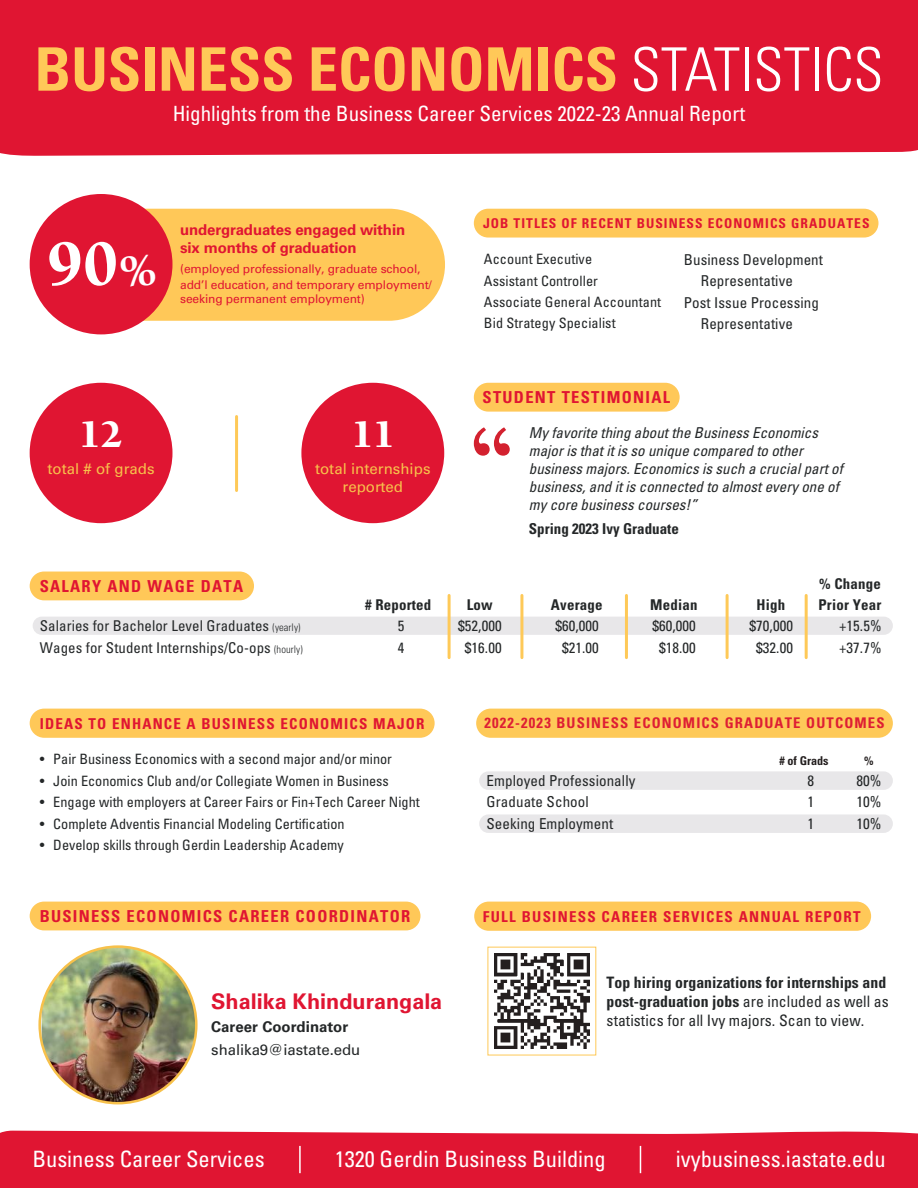
<style>
.page{position:relative;width:918px;height:1188px;background:#fff}
.page>*{position:absolute;margin:0;border:0;box-sizing:border-box;transform-origin:0 0}
.t1{font:900 65.25px "Berkeley Std";color:#fff}
.t2{font:700 condensed 60px "Univers LT Std";color:#ffc858}
.t3{font:900 39.75px "Berkeley Std";color:#fff}
.t4{font:condensed 22.5px "Univers LT Std";color:#fff}
.t5{font:700 21.6px "Univers LT Std";color:#e01532}
.t6{font:condensed 21px "Univers LT Std";color:#fff}
.t7{font:700 condensed 16.5px "Univers LT Std";letter-spacing:.08em;color:#e01532}
.t8{font:700 condensed 15.75px/18.9px "Univers LT Std";color:#242728}
.t9{font:italic condensed 15px/18px "Univers LT Std";color:#242728}
.t10{font:condensed 15px/21.5px "Univers LT Std";letter-spacing:.005em;color:#242728;text-align:justify}
.t11{font:700 condensed 15px "Univers LT Std";letter-spacing:.085em;color:#e01532}
.t12{font:700 15px/18.3px "Univers LT Std";letter-spacing:-.01em;color:#e01532}
.t13{font:15px/18px "Univers LT Std";color:#f7c14b;text-align:center}
.t14{font:700 condensed 15px "Univers LT Std";color:#242728}
.t15{font:15px "Univers LT Std";letter-spacing:-.005em;color:#242728}
.t16{font:700 15px "Univers LT Std";color:#242728}
.t17{font:condensed 14.85px/21.3px "Univers LT Std";letter-spacing:.005em;color:#242728;text-align:center}
.t18{font:700 condensed 14.85px/21.3px "Univers LT Std";letter-spacing:.015em;color:#242728}
.t19{font:700 condensed 14.7px "Univers LT Std";letter-spacing:.08em;color:#de1e34}
.t20{font:condensed 14.25px/21.5px "Univers LT Std";color:#242728}
.t21{font:700 condensed 13.5px "Univers LT Std";letter-spacing:.08em;color:#e01532}
.t22{font:700 condensed 12.15px "Univers LT Std";color:#241f1f}
.t23{font:12px/16.4px "Univers LT Std";letter-spacing:-.01em;color:#e01532}
.s1{font-weight:300;color:#fff}
.s2{font-size:44.55px}
.s3{font-weight:300;font-size:10.5px}
.s4{font-weight:400}
</style>
<div class="page">
<div style="left:0;top:0;width:918px;height:156px;background:#e01532"></div>
<div style="left:0;top:1130px;width:918px;height:58px;background:#e01532"></div>
<div style="left:474px;top:209px;width:404px;height:29px;background:#ffc858;border-radius:14px"></div>
<div style="left:57px;top:209px;width:388px;height:112px;background:#ffc858;border-radius:56px"></div>
<div style="left:30px;top:194px;width:142px;height:140px;background:#e01532;border-radius:50%"></div>
<div style="left:30px;top:383px;width:142px;height:140px;background:#e01532;border-radius:50%"></div>
<div style="left:301px;top:383px;width:143px;height:140px;background:#e01532;border-radius:50%"></div>
<hr style="left:235px;top:417px;width:3px;height:74px;background:#fec958">
<div style="left:33px;top:617px;width:860px;height:18px;background:#e8e7e9;border-radius:9px"></div>
<hr style="left:520px;top:595px;width:3px;height:63px;background:#fec958">
<hr style="left:448px;top:595px;width:3px;height:63px;background:#fec958">
<hr style="left:625px;top:595px;width:3px;height:63px;background:#fec958">
<hr style="left:726px;top:595px;width:3px;height:63px;background:#fec958">
<div style="left:30px;top:709px;width:405px;height:29px;background:#ffc858;border-radius:15px"></div>
<div style="left:476px;top:709px;width:417px;height:29px;background:#fec958;border-radius:15px"></div>
<div style="left:479px;top:771px;width:414px;height:19px;background:#e8e7e9;border-radius:9px"></div>
<div style="left:479px;top:814px;width:414px;height:19px;background:#e8e7e9;border-radius:9px"></div>
<div style="left:30px;top:572px;width:224px;height:28px;background:#ffc858;border-radius:14px"></div>
<div style="left:30px;top:902px;width:390px;height:28px;background:#ffc858;border-radius:14px"></div>
<div style="left:474px;top:902px;width:397px;height:29px;background:#ffc858;border-radius:15px"></div>
<div style="left:474px;top:383px;width:206px;height:29px;background:#ffc858;border-radius:14px"></div>
<svg style="left:474px;top:427px;width:36px;height:29px"></svg>
<hr style="left:805px;top:595px;width:3px;height:63px;background:#fec958">
<img style="left:42px;top:948px;width:154px;height:155px">
<div style="left:38px;top:945px;width:160px;height:159px;border:3px solid #f7c14b;border-radius:50%"></div>
<img style="left:494px;top:954px;width:95px;height:95px">
<hr style="left:299px;top:1146px;width:2px;height:27px;background:#fff">
<svg style="left:640px;top:1146px;width:1px;height:27px"></svg>
<h2 class="t2" style="left:35px;top:33px;width:850px">BUSINESS ECONOMICS <span class="s1">STATISTICS</span></h2>
<h3 class="t6" style="left:173px;top:101px;width:574px">Highlights from the Business Career Services 2022-23 Annual Report</h3>
<h1 class="t1" style="left:47px;top:229px;width:113px">90<span class="s2">%</span></h1>
<p class="t12" style="left:180px;top:220px;width:227px">undergraduates engaged within six months of graduation</p>
<p class="t23" style="left:180px;top:260px;width:253px">(employed professionally, graduate school, add’l education, and temporary employment/</p>
<p class="t23" style="left:180px;top:291px;width:186px">seeking permanent employment)</p>
<h3 class="t3" style="left:79px;top:413px;width:45px">12</h3>
<p class="t13" style="left:48px;top:459px;width:109px">total # of grads</p>
<h3 class="t3" style="left:352px;top:413px;width:45px">11</h3>
<p class="t13" style="left:315px;top:459px;width:117px">total internships reported</p>
<p class="t21" style="left:483px;top:215px;width:388px">JOB TITLES OF RECENT BUSINESS ECONOMICS GRADUATES</p>
<p class="t20" style="left:484px;top:248px;width:179px">Account Executive<br>Assistant Controller<br>Associate General Accountant<br>Bid Strategy Specialist</p>
<p class="t10" style="left:684px;top:248px;width:141px">Business Development</p>
<p class="t10" style="left:701px;top:270px;width:94px">Representative</p>
<p class="t10" style="left:684px;top:291px;width:137px">Post Issue Processing</p>
<p class="t10" style="left:701px;top:313px;width:94px">Representative</p>
<p class="t7" style="left:483px;top:387px;width:189px">STUDENT TESTIMONIAL</p>
<p class="t9" style="left:529px;top:424px;width:316px">My favorite thing about the Business Economics major is that it is so unique compared to other business majors. Economics is such a crucial part of business, and it is connected to almost every one of my core business courses!”</p>
<p class="t14" style="left:529px;top:520px;width:151px">Spring 2023 Ivy Graduate</p>
<p class="t7" style="left:40px;top:576px;width:205px">SALARY AND WAGE DATA</p>
<p class="t18" style="left:365px;top:594px;width:68px"># Reported</p>
<p class="t18" style="left:467px;top:594px;width:27px">Low</p>
<p class="t18" style="left:551px;top:594px;width:53px">Average</p>
<p class="t18" style="left:650px;top:594px;width:49px">Median</p>
<p class="t18" style="left:757px;top:594px;width:30px">High</p>
<p class="t18" style="left:818px;top:573px;width:64px">% Change<br>Prior Year</p>
<p class="t17" style="left:458px;top:615px;width:45px">$52,000 $16.00</p>
<p class="t17" style="left:555px;top:615px;width:45px">$60,000 $21.00</p>
<p class="t17" style="left:652px;top:615px;width:45px">$60,000 $18.00</p>
<p class="t17" style="left:750px;top:615px;width:45px">$70,000 $32.00</p>
<p class="t17" style="left:40px;top:615px;width:264px;text-align:left">Salaries for Bachelor Level Graduates <span class="s3">(yearly)<br></span>Wages for Student Internships/Co-ops <span class="s3">(hourly)</span></p>
<p class="t17" style="left:839px;top:615px;width:44px;text-align:left">+15.5% +37.7%</p>
<p class="t17" style="left:398px;top:615px;width:8px;text-align:left">5<br>4</p>
<p class="t11" style="left:40px;top:714px;width:386px">IDEAS TO ENHANCE A BUSINESS ECONOMICS MAJOR</p>
<p class="t20" style="left:40px;top:748px;width:354px">• Pair Business Economics with a second major and/or minor</p>
<p class="t20" style="left:40px;top:770px;width:351px">• Join Economics Club and/or Collegiate Women in Business</p>
<p class="t20" style="left:40px;top:791px;width:381px">• Engage with employers at Career Fairs or Fin+Tech Career Night</p>
<p class="t20" style="left:40px;top:813px;width:306px">• Complete Adventis Financial Modeling Certification</p>
<p class="t20" style="left:40px;top:834px;width:305px">• Develop skills through Gerdin Leadership Academy</p>
<p class="t7" style="left:40px;top:906px;width:372px">BUSINESS ECONOMICS CAREER COORDINATOR</p>
<h3 class="t5" style="left:211px;top:989px;width:233px">Shalika Khindurangala</h3>
<p class="t16" style="left:211px;top:1018px;width:139px">Career Coordinator</p>
<p class="t15" style="left:211px;top:1041px;width:151px">shalika9@iastate.edu</p>
<p class="t19" style="left:484px;top:714px;width:402px">2022-2023 BUSINESS ECONOMICS GRADUATE OUTCOMES</p>
<p class="t22" style="left:779px;top:753px;width:51px"># of Grads</p>
<p class="t22" style="left:864px;top:753px;width:11px">%</p>
<p class="t10" style="left:487px;top:770px;width:150px;text-align:left">Employed Professionally<br>Graduate School<br>Seeking Employment</p>
<p class="t10" style="left:856px;top:770px;width:27px">80% 10% 10%</p>
<p class="t10" style="left:807px;top:770px;width:8px">8<br>1<br>1</p>
<p class="t11" style="left:483px;top:907px;width:379px">FULL BUSINESS CAREER SERVICES ANNUAL REPORT</p>
<p class="t8" style="left:607px;top:973px;width:284px">Top hiring organizations for internships and post-graduation jobs <span class="s4">are included as well as statistics for all Ivy majors. Scan to view.</span></p>
<h3 class="t4" style="left:32px;top:1145px;width:234px">Business Career Services</h3>
<h3 class="t4" style="left:335px;top:1145px;width:273px">1320 Gerdin Business Building</h3>
<h3 class="t4" style="left:676px;top:1145px;width:211px">ivybusiness.iastate.edu</h3>
</div>
